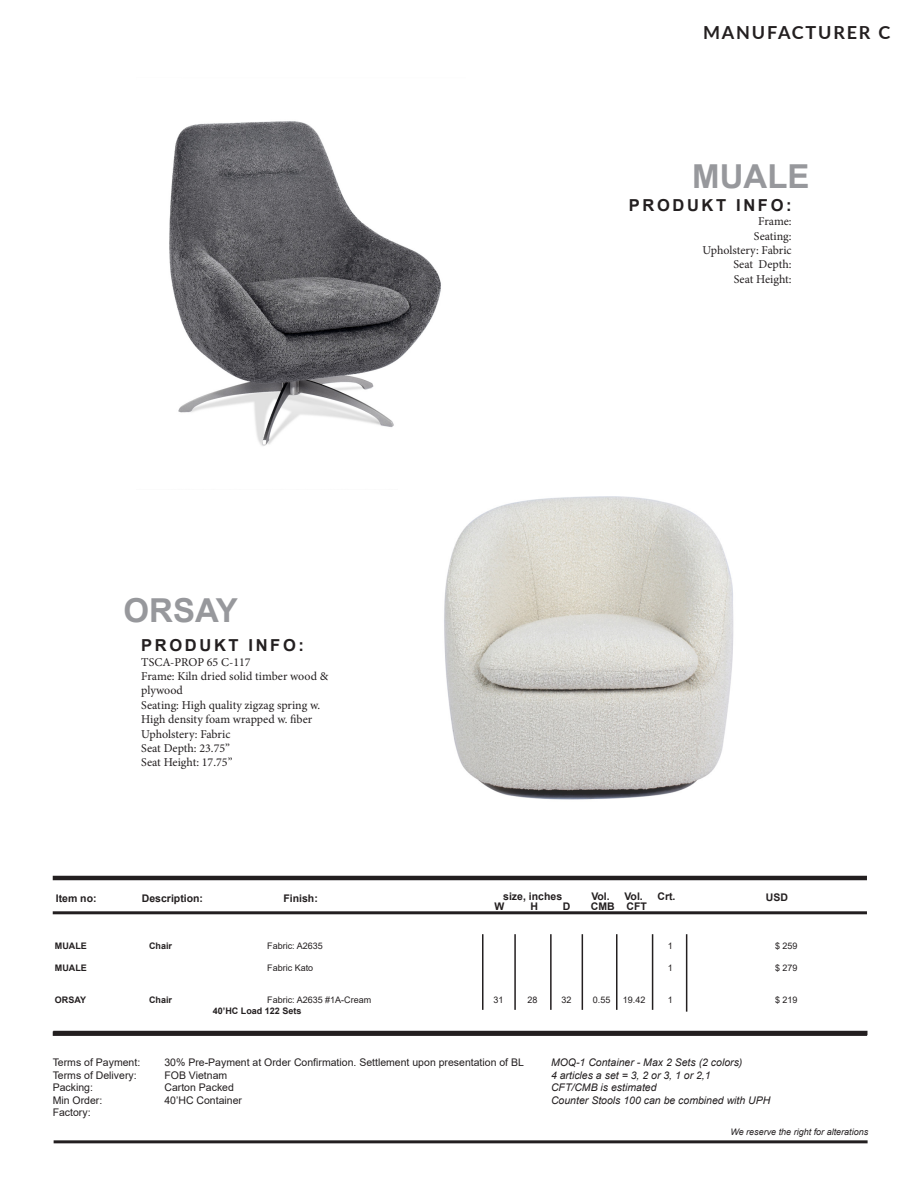
<style>
.page{position:relative;width:918px;height:1188px;background:#fff}
.page>*{position:absolute;margin:0;border:0;box-sizing:border-box;transform-origin:0 0}
.t1{font:700 33px "Arial";color:#97989c}
.t2{font:700 18px "Lato";letter-spacing:.1em;color:#231f20}
.t3{font:700 16.5px "Arial";letter-spacing:.16em;color:#231f20}
.t4{font:12px/14.4px "Minion Pro";color:#231f20}
.t5{font:10.5px "Arial";color:#231f20}
.t6{font:italic 10.5px "Arial";color:#231f20}
.t7{font:700 10.5px "Arial";color:#231f20}
.t8{font:9px "Arial";color:#231f20}
.t9{font:700 9px "Arial";color:#231f20}
.t10{font:italic 9px "Arial";color:#231f20}
</style>
<div class="page">
<img style="left:169px;top:121px;width:272px;height:325px">
<hr style="left:53px;top:876px;width:814px;height:4px;background:#231f20">
<div style="left:53px;top:1031px;width:814px;height:5px;background:#353132"></div>
<hr style="left:53px;top:911px;width:814px;height:3px;background:#231f20">
<hr style="left:482px;top:934px;width:2px;height:76px;background:#231f20">
<hr style="left:652px;top:934px;width:1px;height:76px;background:#231f20">
<hr style="left:616px;top:934px;width:1px;height:76px;background:#231f20">
<hr style="left:582px;top:934px;width:1px;height:76px;background:#231f20">
<hr style="left:550px;top:934px;width:2px;height:76px;background:#231f20">
<hr style="left:514px;top:934px;width:2px;height:76px;background:#231f20">
<hr style="left:686px;top:934px;width:1px;height:78px;background:#231f20">
<hr style="left:53px;top:1031px;width:814px;height:4px;background:#231f20">
<hr style="left:54px;top:1140px;width:814px;height:3px;background:#231f20">
<img style="left:444px;top:496px;width:290px;height:304px">
<p class="t2" style="left:703px;top:19px;width:189px">MANUFACTURER C</p>
<p class="t1" style="left:692px;top:153px;width:119px">MUALE</p>
<p class="t3" style="left:629px;top:193px;width:164px">PRODUKT INFO:</p>
<p class="t4" style="left:758px;top:214px;width:35px">Frame:</p>
<p class="t4" style="left:754px;top:229px;width:39px">Seating:</p>
<p class="t4" style="left:702px;top:243px;width:91px">Upholstery: Fabric</p>
<p class="t4" style="left:733px;top:257px;width:60px">Seat Depth:</p>
<p class="t4" style="left:734px;top:272px;width:59px">Seat Height:</p>
<p class="t1" style="left:124px;top:587px;width:116px">ORSAY</p>
<p class="t3" style="left:141px;top:634px;width:164px">PRODUKT INFO:</p>
<p class="t4" style="left:141px;top:655px;width:111px">TSCA-PROP 65 C-117</p>
<p class="t4" style="left:141px;top:669px;width:189px">Frame: Kiln dried solid timber wood &amp; plywood</p>
<p class="t4" style="left:141px;top:698px;width:180px">Seating: High quality zigzag spring w.<br>High density foam wrapped w. fiber</p>
<p class="t4" style="left:141px;top:727px;width:91px">Upholstery: Fabric</p>
<p class="t4" style="left:141px;top:741px;width:90px">Seat Depth: 23.75”</p>
<p class="t4" style="left:141px;top:755px;width:93px">Seat Height: 17.75”</p>
<p class="t7" style="left:56px;top:891px;width:42px">Item no:</p>
<p class="t7" style="left:142px;top:891px;width:63px">Description:</p>
<p class="t7" style="left:283px;top:891px;width:36px">Finish:</p>
<p class="t9" style="left:55px;top:939px;width:33px">MUALE</p>
<p class="t9" style="left:55px;top:961px;width:33px">MUALE</p>
<p class="t9" style="left:55px;top:993px;width:33px">ORSAY</p>
<p class="t9" style="left:149px;top:939px;width:25px">Chair</p>
<p class="t9" style="left:149px;top:993px;width:25px">Chair</p>
<p class="t8" style="left:267px;top:940px;width:57px">Fabric: A2635</p>
<p class="t8" style="left:267px;top:961px;width:48px">Fabric Kato</p>
<p class="t8" style="left:267px;top:994px;width:106px">Fabric: A2635 #1A-Cream</p>
<p class="t9" style="left:213px;top:1004px;width:90px">40’HC Load 122 Sets</p>
<p class="t7" style="left:503px;top:889px;width:60px">size, inches</p>
<p class="t7" style="left:591px;top:889px;width:20px">Vol.</p>
<p class="t7" style="left:624px;top:889px;width:20px">Vol.</p>
<p class="t7" style="left:657px;top:889px;width:20px">Crt.</p>
<p class="t7" style="left:766px;top:890px;width:24px">USD</p>
<p class="t8" style="left:775px;top:940px;width:24px">$ 259</p>
<p class="t8" style="left:775px;top:961px;width:24px">$ 279</p>
<p class="t8" style="left:775px;top:994px;width:24px">$ 219</p>
<p class="t7" style="left:494px;top:899px;width:11px">W</p>
<p class="t7" style="left:531px;top:899px;width:9px">H</p>
<p class="t7" style="left:563px;top:899px;width:9px">D</p>
<p class="t7" style="left:591px;top:899px;width:57px">CMB CFT</p>
<p class="t8" style="left:668px;top:940px;width:7px">1</p>
<p class="t8" style="left:668px;top:961px;width:7px">1</p>
<p class="t8" style="left:494px;top:994px;width:12px">31</p>
<p class="t8" style="left:527px;top:994px;width:12px">28</p>
<p class="t8" style="left:561px;top:994px;width:12px">32</p>
<p class="t8" style="left:593px;top:994px;width:19px">0.55</p>
<p class="t8" style="left:623px;top:994px;width:24px">19.42</p>
<p class="t8" style="left:668px;top:994px;width:7px">1</p>
<p class="t5" style="left:53px;top:1055px;width:89px">Terms of Payment:</p>
<p class="t5" style="left:53px;top:1068px;width:86px">Terms of Delivery:</p>
<p class="t5" style="left:53px;top:1080px;width:42px">Packing:</p>
<p class="t5" style="left:53px;top:1093px;width:51px">Min Order:</p>
<p class="t5" style="left:53px;top:1106px;width:39px">Factory:</p>
<p class="t5" style="left:164px;top:1055px;width:361px">30% Pre-Payment at Order Confirmation. Settlement upon presentation of BL</p>
<p class="t5" style="left:164px;top:1068px;width:64px">FOB Vietnam</p>
<p class="t5" style="left:164px;top:1080px;width:71px">Carton Packed</p>
<p class="t5" style="left:164px;top:1093px;width:79px">40’HC Container</p>
<p class="t6" style="left:551px;top:1056px;width:193px">MOQ-1 Container - Max 2 Sets (2 colors)</p>
<p class="t6" style="left:551px;top:1068px;width:161px">4 articles a set = 3, 2 or 3, 1 or 2,1</p>
<p class="t6" style="left:551px;top:1081px;width:107px">CFT/CMB is estimated</p>
<p class="t6" style="left:551px;top:1093px;width:221px">Counter Stools 100 can be combined with UPH</p>
<p class="t10" style="left:730px;top:1126px;width:139px">We reserve the right for alterations</p>
</div>
